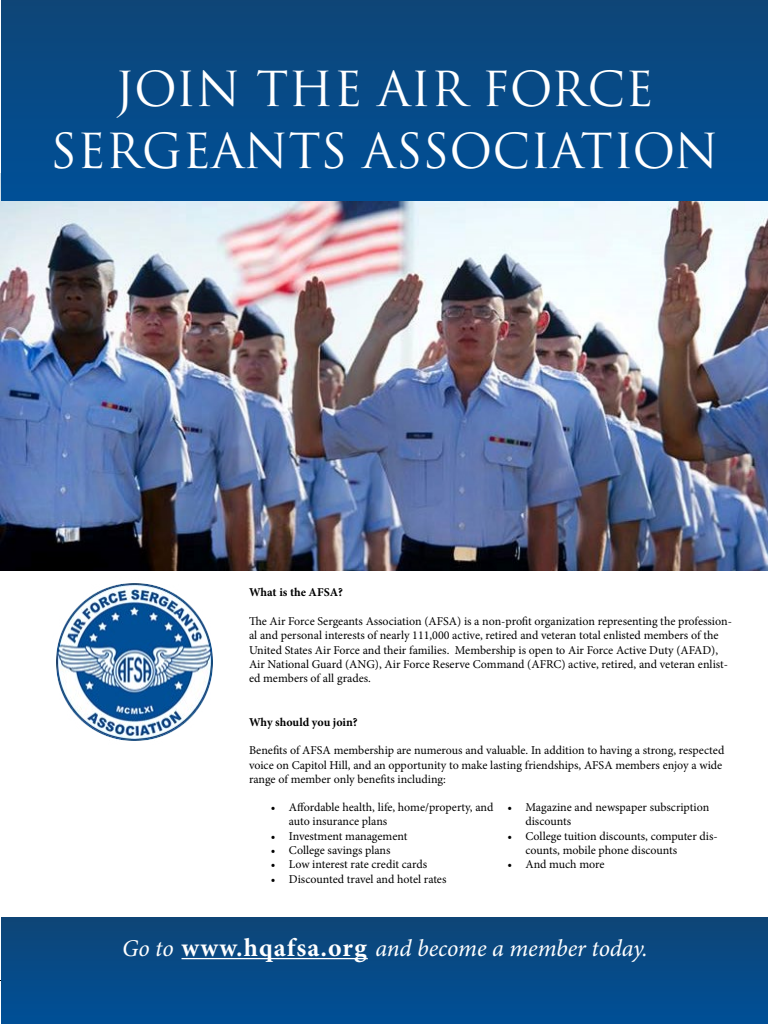
<style>
.page{position:relative;width:768px;height:1024px;background:#fff}
.page>*{position:absolute;margin:0;border:0;box-sizing:border-box;transform-origin:0 0}
.t1{font:47px/62px "Trajan Pro";color:#fff;text-align:center}
.t2{font:italic 24px "Minion Pro";letter-spacing:-.005em;color:#fff}
.t3{font:12px/14.4px "Minion Pro";letter-spacing:-.005em;color:#000}
.t4{font:700 12px "Minion Pro";color:#000}
.s1{font-weight:700;font-style:normal;font-size:25.9px}
</style>
<div class="page">
<hr style="left:0;top:980px;width:768px;height:1px;background:#000">
<img style="left:0;top:173px;width:768px;height:397px">
<img style="left:56px;top:583px;width:157px;height:158px">
<div style="left:1px;top:0;width:767px;height:201px;background:linear-gradient(to bottom,#0e4577,#005098)"></div>
<div style="left:1px;top:917px;width:767px;height:107px;background:linear-gradient(to bottom,#0f4677,#005097)"></div>
<hr style="left:182px;top:958px;width:186px;height:1px;background:#fff">
<h1 class="t1" style="left:50px;top:58px;width:670px">JOIN THE AIR FORCE<br>SERGEANTS ASSOCIATION</h1>
<p class="t4" style="left:249px;top:584px;width:96px">What is the AFSA?</p>
<p class="t3" style="left:249px;top:614px;width:484px">The Air Force Sergeants Association (AFSA) is a non-profit organization representing the profession&shy;al and personal interests of nearly 111,000 active, retired and veteran total enlisted members of the United States Air Force and their families. Membership is open to Air Force Active Duty (AFAD), Air National Guard (ANG), Air Force Reserve Command (AFRC) active, retired, and veteran enlist&shy;ed members of all grades.</p>
<p class="t4" style="left:249px;top:713px;width:110px">Why should you join?</p>
<p class="t3" style="left:249px;top:743px;width:477px">Benefits of AFSA membership are numerous and valuable. In addition to having a strong, respected voice on Capitol Hill, and an opportunity to make lasting friendships, AFSA members enjoy a wide range of member only benefits including:</p>
<p class="t3" style="left:289px;top:800px;width:206px;text-indent:-18px">• Affordable health, life, home/property, and auto insurance plans</p>
<p class="t3" style="left:271px;top:829px;width:138px">• Investment management</p>
<p class="t3" style="left:271px;top:843px;width:121px">• College savings plans</p>
<p class="t3" style="left:271px;top:857px;width:158px">• Low interest rate credit cards</p>
<p class="t3" style="left:271px;top:872px;width:177px">• Discounted travel and hotel rates</p>
<p class="t3" style="left:525px;top:800px;width:185px;text-indent:-18px">• Magazine and newspaper subscription discounts</p>
<p class="t3" style="left:525px;top:829px;width:194px;text-indent:-18px">• College tuition discounts, computer dis&shy;counts, mobile phone discounts</p>
<p class="t3" style="left:507px;top:857px;width:99px">• And much more</p>
<h2 class="t2" style="left:122px;top:932px;width:527px">Go to <span class="s1">www.hqafsa.org</span> and become a member today.</h2>
</div>
